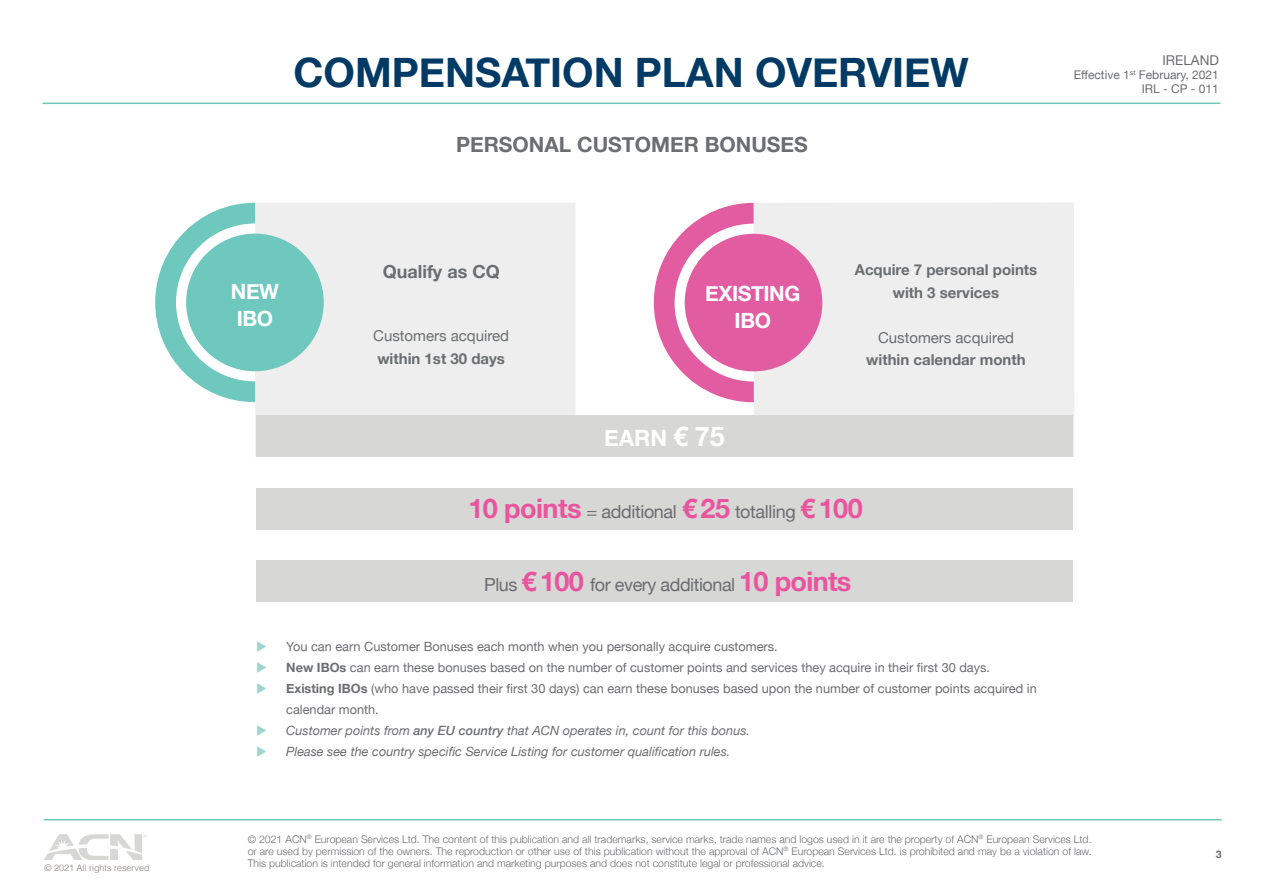
<style>
.page{position:relative;width:1263px;height:893px;background:#fff}
.page>*{position:absolute;margin:0;border:0;box-sizing:border-box;transform-origin:0 0}
.t1{font:700 40.5px "Helvetica Neue";color:#003a65}
.t2{font:700 22.5px "Helvetica Neue";color:#fff}
.t3{font:700 21px "Helvetica Neue";color:#6c6d70}
.t4{font:700 21px/27px "Helvetica Neue";letter-spacing:-.02em;color:#fff}
.t5{font:18px "Helvetica Neue";letter-spacing:-.025em;color:#6c6d70}
.t6{font:700 18px "Helvetica Neue";color:#6c6d70}
.t7{font:700 15px/22.5px "Helvetica Neue";color:#6c6d70;text-align:center}
.t8{font:15px "Helvetica Neue";color:#6c6d70}
.t9{font:13.5px "Helvetica Neue";color:#6c6d70}
.t10{font:12.75px/21px "Helvetica Neue";color:#6c6d70}
.t11{font:italic 12.75px "Helvetica Neue";color:#6c6d70}
.t12{font:12px "Helvetica Neue";color:#6c6d70}
.t13{font:300 10.5px/12px "Helvetica Neue";color:#6c6d70;text-align:justify}
.t14{font:700 10.5px "Helvetica Neue";color:#6c6d70}
.t15{font:300 9px "Helvetica";color:#867f7c}
.s1{font-size:27px}
.s2{font-weight:700;font-size:27px;color:#ea549f}
.s3{color:#9cd6cf}
.s4{font-weight:700}
.s5{font-weight:500}
</style>
<div class="page">
<svg style="left:44px;top:834px;width:103px;height:25px"></svg>
<hr style="left:43px;top:103px;width:1177px;height:1px;background:#6ec8bd">
<hr style="left:44px;top:819px;width:1178px;height:1px;background:#6ec8bd">
<div style="left:255px;top:203px;width:320px;height:254px;background:#edeeed"></div>
<svg style="left:155px;top:203px;width:100px;height:199px"></svg>
<div style="left:186px;top:234px;width:138px;height:137px;background:#6ec8bd;border-radius:50%"></div>
<div style="left:754px;top:203px;width:320px;height:254px;background:#edeeed"></div>
<svg style="left:654px;top:203px;width:100px;height:199px"></svg>
<div style="left:685px;top:234px;width:137px;height:137px;background:#e25ca2;border-radius:50%"></div>
<div style="left:256px;top:415px;width:817px;height:42px;background:#d7d7d5"></div>
<div style="left:256px;top:488px;width:817px;height:41px;background:#d7d7d5"></div>
<div style="left:256px;top:561px;width:817px;height:41px;background:#d7d7d5"></div>
<p class="t15" style="left:44px;top:860px;width:107px">© 2021 All rights reserved</p>
<h1 class="t1" style="left:294px;top:41px;width:677px">COMPENSATION PLAN OVERVIEW</h1>
<h3 class="t3" style="left:456px;top:128px;width:353px">PERSONAL CUSTOMER BONUSES</h3>
<p class="t9" style="left:1162px;top:50px;width:58px">IRELAND</p>
<p class="t12" style="left:1074px;top:66px;width:147px">Effective 1<sup>st</sup> February, 2021</p>
<p class="t12" style="left:1142px;top:80px;width:79px">IRL - CP - 011</p>
<h3 class="t4" style="left:231px;top:279px;width:50px">NEW<br>IBO</h3>
<h3 class="t6" style="left:383px;top:258px;width:118px">Qualify as CQ</h3>
<h3 class="t8" style="left:373px;top:325px;width:137px">Customers acquired</h3>
<h3 class="t7" style="left:377px;top:348px;width:129px">within 1st 30 days</h3>
<h3 class="t4" style="left:705px;top:280px;width:97px;text-align:center">EXISTING<br>IBO</h3>
<h2 class="t2" style="left:604px;top:420px;width:122px">EARN <span class="s1">€ 75</span></h2>
<h3 class="t7" style="left:855px;top:259px;width:184px">Acquire 7 personal points with 3 services</h3>
<h3 class="t8" style="left:878px;top:327px;width:137px">Customers acquired</h3>
<h3 class="t7" style="left:866px;top:349px;width:161px">within calendar month</h3>
<h3 class="t5" style="left:468px;top:499px;width:396px"><span class="s2">10 points</span> = additional <span class="s2">€25</span> totalling <span class="s2">€100</span></h3>
<h3 class="t5" style="left:484px;top:572px;width:369px">Plus <span class="s2">€ 100</span> for every additional <span class="s2">10 points</span></h3>
<p class="t10" style="left:256px;top:637px;width:523px"><span class="s3">◆</span> You can earn Customer Bonuses each month when you personally acquire customers.</p>
<p class="t10" style="left:256px;top:658px;width:735px"><span class="s3">◆</span> <span class="s4">New IBOs</span> can earn these bonuses based on the number of customer points and services they acquire in their first 30 days.</p>
<p class="t10" style="left:286px;top:679px;width:752px;text-indent:-30px"><span class="s3">◆</span> <span class="s4">Existing IBOs</span> (who have passed their first 30 days) can earn these bonuses based upon the number of customer points acquired in calendar month.</p>
<p class="t11" style="left:256px;top:721px;width:495px"><span class="s3">◆</span> Customer points from <span class="s5">any EU country</span> that ACN operates in, count for this bonus.</p>
<p class="t11" style="left:256px;top:742px;width:476px"><span class="s3">◆</span> Please see the country specific Service Listing for customer qualification rules.</p>
<p class="t13" style="left:248px;top:833px;width:845px">© 2021 ACN<sup>®</sup> European Services Ltd. The content of this publication and all trademarks, service marks, trade names and logos used in it are the property of ACN<sup>®</sup> European Services Ltd. or are used by permission of the owners. The reproduction or other use of this publication without the approval of ACN<sup>®</sup> European Services Ltd. is prohibited and may be a violation of law.<br>This publication is intended for general information and marketing purposes and does not constitute legal or professional advice.</p>
<p class="t14" style="left:1216px;top:846px;width:7px">3</p>
</div>
